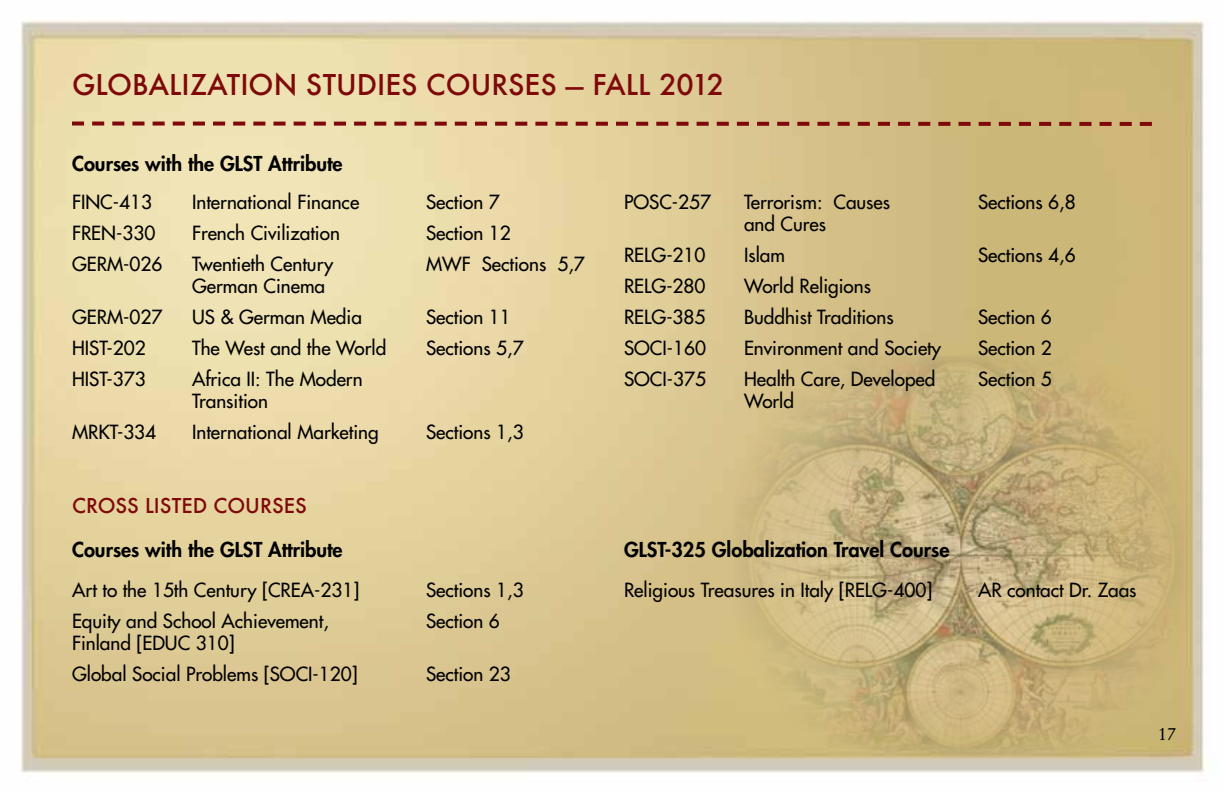
<style>
.page{position:relative;width:1224px;height:792px;background:#fff}
.page>*{position:absolute;margin:0;border:0;box-sizing:border-box;transform-origin:0 0}
.t1{font:500 28px "Futura";color:#7e080a}
.t2{font:800 20px "Futura Std";color:#000}
.t3{font:500 20px "Futura";color:#7e080a}
.t4{font:500 19px/22px "Futura Std";color:#000}
.t5{font:18px "Stempel Garamond LT Std";color:#000}
</style>
<div class="page">
<img style="left:20px;top:20px;width:1188px;height:753px">
<svg style="left:72px;top:122px;width:1080px;height:4px;background:#a95f49"></svg>
<img style="left:724px;top:351px;width:474px;height:409px">
<h1 class="t1" style="left:72px;top:65px;width:453px">GLOBALIZATION STUDIES COURSES</h1>
<h1 class="t1" style="left:565px;top:65px;width:160px">— FALL 2012</h1>
<p class="t2" style="left:72px;top:150px;width:272px">Courses with the GLST Attribute</p>
<p class="t4" style="left:72px;top:191px;width:327px">FINC-413 I nternational Finance S</p>
<p class="t4" style="left:436px;top:191px;width:65px">ection 7</p>
<p class="t4" style="left:72px;top:222px;width:12px">FREN</p>
<p class="t4" style="left:116px;top:222px;width:273px">-330 French Civilization S</p>
<p class="t4" style="left:436px;top:222px;width:76px">ection 12</p>
<p class="t4" style="left:72px;top:253px;width:14px">GERM</p>
<p class="t4" style="left:123px;top:253px;width:269px">-026 Twentieth Century M</p>
<p class="t4" style="left:442px;top:253px;width:144px">WF Sections 5,7</p>
<p class="t4" style="left:192px;top:275px;width:135px">German Cinema</p>
<p class="t4" style="left:72px;top:306px;width:14px">GERM</p>
<p class="t4" style="left:123px;top:306px;width:58px">-027 US</p>
<p class="t4" style="left:220px;top:306px;width:180px">&amp; German Media S</p>
<p class="t4" style="left:436px;top:306px;width:76px">ection 11</p>
<p class="t4" style="left:72px;top:337px;width:10px">HIST</p>
<p class="t4" style="left:107px;top:337px;width:68px">-202 T</p>
<p class="t4" style="left:201px;top:337px;width:212px">he West and the World S</p>
<p class="t4" style="left:436px;top:337px;width:89px">ections 5,7</p>
<p class="t4" style="left:72px;top:368px;width:10px">HIST</p>
<p class="t4" style="left:107px;top:368px;width:71px">-373 A</p>
<p class="t4" style="left:192px;top:368px;width:172px;text-indent:13px">frica II : The Modern<br>Transition</p>
<p class="t4" style="left:72px;top:421px;width:337px">MRKT-334 I nternational Marketing S</p>
<p class="t4" style="left:436px;top:421px;width:89px">ections 1,3</p>
<p class="t3" style="left:72px;top:492px;width:236px">CROSS LISTED COURSES</p>
<p class="t2" style="left:72px;top:537px;width:272px">Courses with the GLST Attribute</p>
<p class="t4" style="left:72px;top:579px;width:327px">Art to the 15th Century [CREA-231] S</p>
<p class="t4" style="left:436px;top:579px;width:89px">ections 1,3</p>
<p class="t4" style="left:72px;top:610px;width:315px">Equity and School Achievement, S</p>
<p class="t4" style="left:436px;top:610px;width:65px">ection 6</p>
<p class="t4" style="left:72px;top:632px;width:83px">Finland [EDU</p>
<p class="t4" style="left:72px;top:628px;width:326px;line-height:31px;text-indent:106px">C 310]<br>Global Social Problems [SOCI-120] S</p>
<p class="t4" style="left:436px;top:663px;width:76px">ection 23</p>
<p class="t4" style="left:624px;top:191px;width:13px">POS</p>
<p class="t4" style="left:659px;top:191px;width:284px">C-257 Terrorism: Causes S</p>
<p class="t4" style="left:988px;top:191px;width:89px">ections 6,8</p>
<p class="t4" style="left:744px;top:213px;width:84px">and Cures</p>
<p class="t4" style="left:624px;top:244px;width:12px">RELG</p>
<p class="t4" style="left:666px;top:244px;width:120px">-210 Islam</p>
<p class="t4" style="left:978px;top:244px;width:99px">Sections 4,6</p>
<p class="t4" style="left:624px;top:275px;width:12px">RELG</p>
<p class="t4" style="left:666px;top:275px;width:41px">-280</p>
<p class="t4" style="left:744px;top:275px;width:129px">World Religions</p>
<p class="t4" style="left:624px;top:306px;width:12px">RELG</p>
<p class="t4" style="left:666px;top:306px;width:65px">-385 B</p>
<p class="t4" style="left:754px;top:306px;width:188px">uddhist Traditions S</p>
<p class="t4" style="left:988px;top:306px;width:65px">ection 6</p>
<p class="t4" style="left:624px;top:337px;width:107px">SOCI-160 E</p>
<p class="t4" style="left:754px;top:337px;width:212px">nvironment and Society S</p>
<p class="t4" style="left:988px;top:337px;width:65px">ection 2</p>
<p class="t4" style="left:624px;top:368px;width:108px">SOCI-375 H</p>
<p class="t4" style="left:757px;top:368px;width:205px">ealth Care, Developed S</p>
<p class="t4" style="left:988px;top:368px;width:65px">ection 5</p>
<p class="t4" style="left:744px;top:390px;width:52px">World</p>
<p class="t2" style="left:624px;top:537px;width:327px">GLST-325 Globalization Travel Course</p>
<p class="t4" style="left:624px;top:579px;width:232px">Religious Treasures in Italy [RELG</p>
<p class="t4" style="left:887px;top:579px;width:70px">-400] AR</p>
<p class="t4" style="left:1007px;top:579px;width:131px">contact Dr. Zaas</p>
<p class="t5" style="left:1158px;top:723px;width:19px">17</p>
</div>
